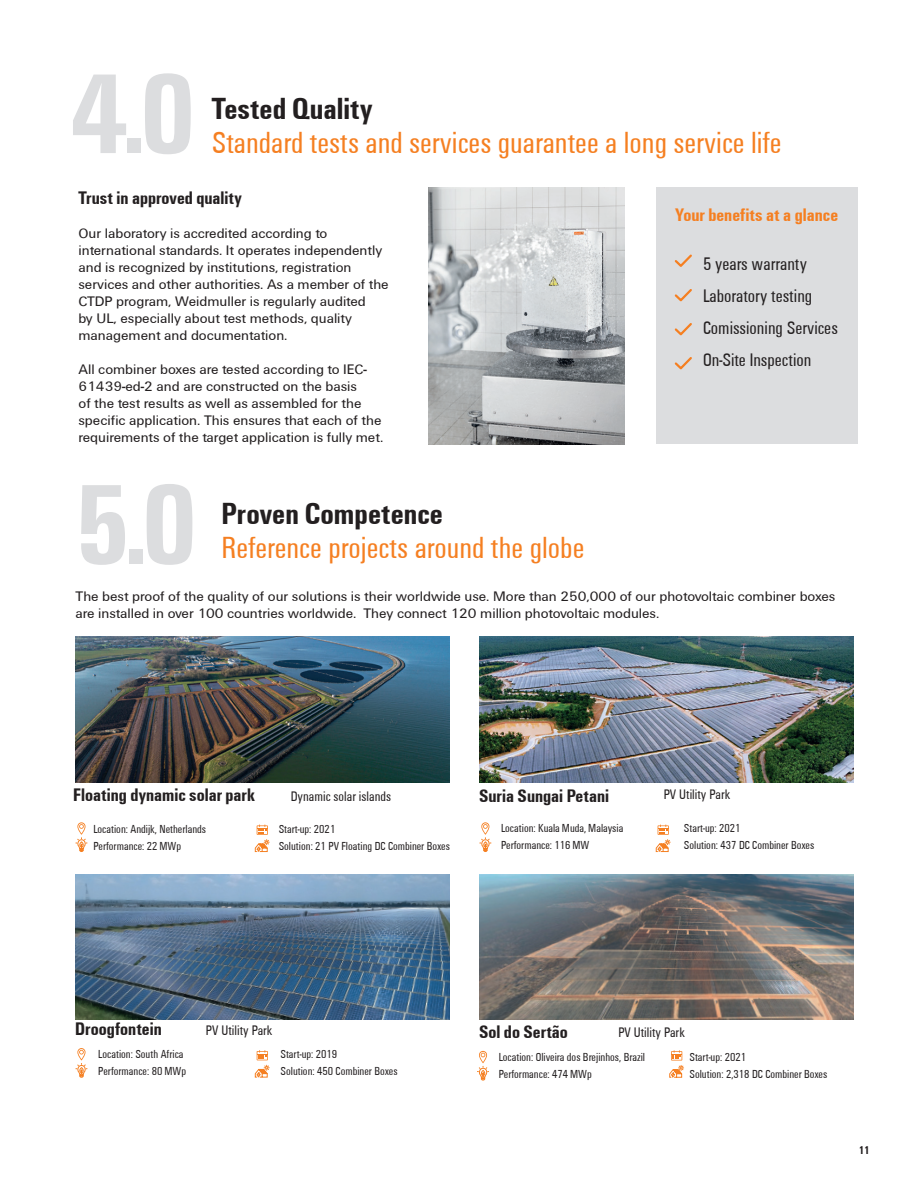
<style>
.page{position:relative;width:918px;height:1188px;background:#fff}
.page>*{position:absolute;margin:0;border:0;box-sizing:border-box;transform-origin:0 0}
.t1{font:700 117.75px "Weidmueller Condensed";color:#dcdddf}
.t2{font:31.5px "Weidmueller Condensed";color:#f57f21}
.t3{font:700 31.5px "Weidmueller Condensed";color:#231f20}
.t4{font:700 18.75px "Weidmueller Condensed";color:#231f20}
.t5{font:18.75px/32.2px "Weidmueller Condensed";color:#231f20}
.t6{font:700 18.75px "Weidmueller Condensed";color:#f57f21}
.t7{font:14.25px/17px "Weidmueller";color:#231f20}
.t8{font:14.25px "Weidmueller Condensed";color:#231f20}
.t9{font:12px/17px "Weidmueller Condensed";color:#231f20}
.t10{font:700 11.7px "Weidmueller Condensed";color:#231f20}
</style>
<div class="page">
<img style="left:428px;top:187px;width:197px;height:257px">
<div style="left:656px;top:187px;width:202px;height:257px;background:#dcdddf"></div>
<svg style="left:674px;top:254px;width:18px;height:13px"></svg>
<svg style="left:674px;top:289px;width:18px;height:13px"></svg>
<svg style="left:674px;top:323px;width:18px;height:13px"></svg>
<svg style="left:674px;top:357px;width:18px;height:13px"></svg>
<img style="left:75px;top:637px;width:374px;height:145px">
<img style="left:479px;top:637px;width:374px;height:145px">
<img style="left:75px;top:875px;width:374px;height:144px">
<img style="left:479px;top:875px;width:374px;height:144px">
<svg style="left:75px;top:822px;width:13px;height:30px"></svg>
<svg style="left:75px;top:1048px;width:13px;height:30px"></svg>
<svg style="left:477px;top:1051px;width:12px;height:29px"></svg>
<svg style="left:479px;top:822px;width:13px;height:30px"></svg>
<svg style="left:255px;top:825px;width:15px;height:27px"></svg>
<svg style="left:255px;top:1050px;width:15px;height:28px"></svg>
<svg style="left:669px;top:1050px;width:15px;height:28px"></svg>
<svg style="left:656px;top:825px;width:15px;height:27px"></svg>
<h1 class="t1" style="left:72px;top:44px;width:125px">4.0</h1>
<h3 class="t4" style="left:79px;top:187px;width:165px">Trust in approved quality</h3>
<p class="t7" style="left:79px;top:225px;width:312px">Our laboratory is accredited according to international standards. It operates independently and is recognized by institutions, registration services and other authorities. As a member of the CTDP program, Weidmuller is regularly audited<br>by UL, especially about test methods, quality management and documentation.</p>
<p class="t7" style="left:79px;top:361px;width:306px">All combiner boxes are tested according to IEC-61439-ed-2 and are constructed on the basis<br>of the test results as well as assembled for the specific application. This ensures that each of the requirements of the target application is fully met.</p>
<h2 class="t3" style="left:212px;top:90px;width:162px">Tested Quality</h2>
<h2 class="t2" style="left:212px;top:124px;width:572px">Standard tests and services guarantee a long service life</h2>
<h3 class="t6" style="left:675px;top:204px;width:164px">Your benefits at a glance</h3>
<h3 class="t5" style="left:703px;top:247px;width:136px">5 years warranty<br>Laboratory testing<br>Comissioning Services<br>On-Site Inspection</h3>
<h1 class="t1" style="left:76px;top:454px;width:123px">5.0</h1>
<p class="t7" style="left:76px;top:588px;width:761px">The best proof of the quality of our solutions is their worldwide use. More than 250,000 of our photovoltaic combiner boxes are installed in over 100 countries worldwide. They connect 120 million photovoltaic modules.</p>
<h2 class="t3" style="left:221px;top:494px;width:223px">Proven Competence</h2>
<h2 class="t2" style="left:221px;top:528px;width:364px">Reference projects around the globe</h2>
<h3 class="t4" style="left:73px;top:783px;width:183px">Floating dynamic solar park</h3>
<h3 class="t4" style="left:479px;top:785px;width:132px">Suria Sungai Petani</h3>
<p class="t8" style="left:291px;top:787px;width:102px">Dynamic solar islands</p>
<p class="t8" style="left:664px;top:786px;width:68px">PV Utility Park</p>
<p class="t9" style="left:93px;top:821px;width:114px">Location: Andijk, Netherlands<br>Performance: 22 MWp</p>
<p class="t9" style="left:279px;top:821px;width:173px">Start-up: 2021<br>Solution: 21 PV Floating DC Combiner Boxes</p>
<p class="t9" style="left:501px;top:819px;width:124px">Location: Kuala Muda, Malaysia<br>Performance: 116 MW</p>
<p class="t9" style="left:684px;top:819px;width:132px">Start-up: 2021<br>Solution: 437 DC Combiner Boxes</p>
<h3 class="t4" style="left:75px;top:1017px;width:88px">Droogfontein</h3>
<h3 class="t4" style="left:479px;top:1021px;width:90px">Sol do Sertão</h3>
<p class="t8" style="left:206px;top:1022px;width:68px">PV Utility Park</p>
<p class="t8" style="left:618px;top:1024px;width:68px">PV Utility Park</p>
<p class="t9" style="left:98px;top:1046px;width:89px">Location: South Africa<br>Performance: 80 MWp</p>
<p class="t9" style="left:281px;top:1046px;width:119px">Start-up: 2019<br>Solution: 450 Combiner Boxes</p>
<p class="t9" style="left:499px;top:1048px;width:148px">Location: Oliveira dos Brejinhos, Brazil<br>Performance: 474 MWp</p>
<p class="t9" style="left:689px;top:1048px;width:139px">Start-up: 2021<br>Solution: 2,318 DC Combiner Boxes</p>
<p class="t10" style="left:859px;top:1143px;width:12px">11</p>
</div>
